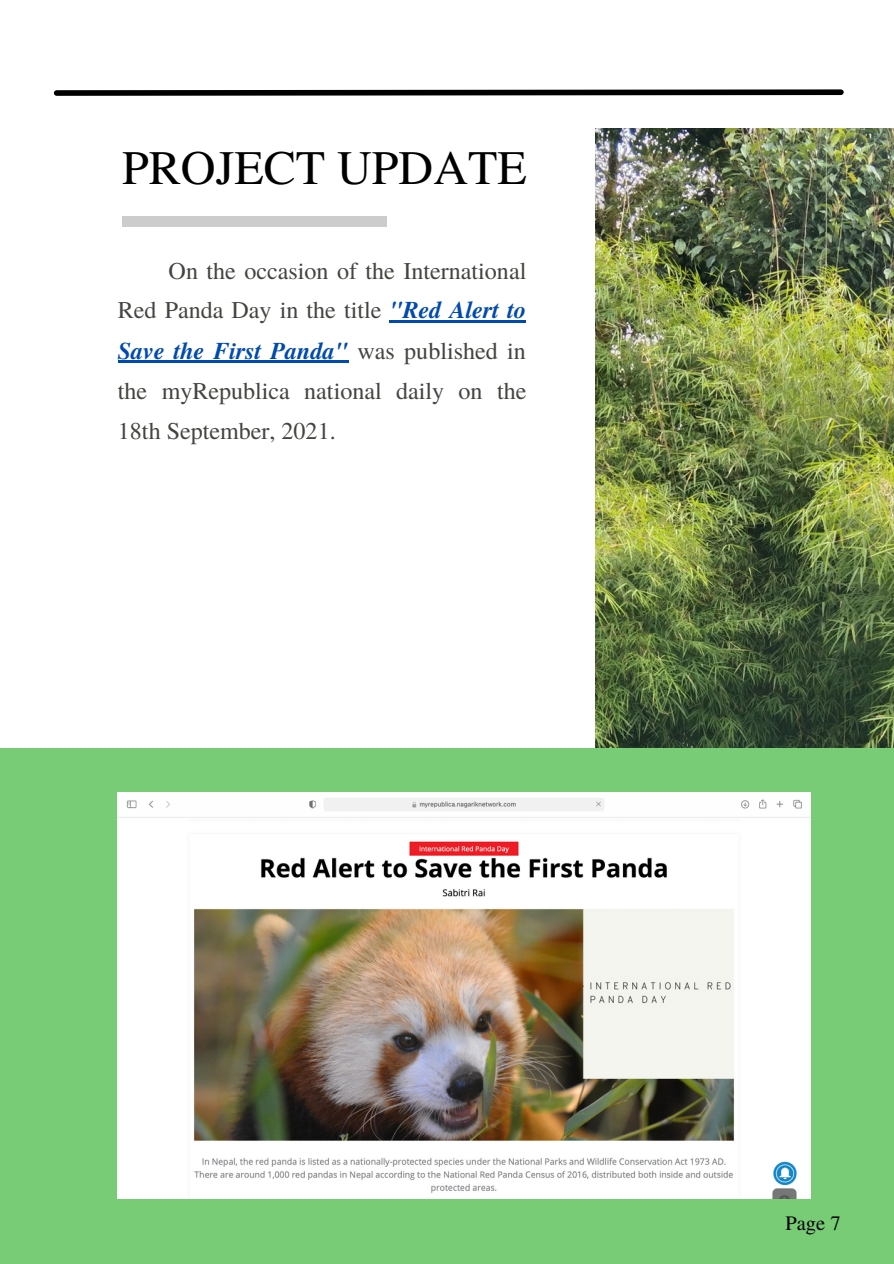
<style>
.page{position:relative;width:894px;height:1264px;background:#fff}
.page>*{position:absolute;margin:0;border:0;box-sizing:border-box;transform-origin:0 0}
.t1{font:48px "Te X Gyre Termes";color:#000}
.t2{font:24px/39.9px "Te X Gyre Termes";color:#444440;text-align:justify}
.t3{font:20.4px "Te X Gyre Termes";color:#000}
.s1{font-weight:700;font-style:italic;color:#004aad}
</style>
<div class="page">
<div style="left:122px;top:216px;width:265px;height:11px;background:#ccc"></div>
<img style="left:595px;top:128px;width:298px;height:619px">
<div style="left:0;top:747px;width:893px;height:516px;background:#78cc76"></div>
<img style="left:118px;top:792px;width:692px;height:406px">
<hr style="left:389px;top:320px;width:137px;height:2px;background:#004aad">
<hr style="left:118px;top:361px;width:230px;height:2px;background:#004aad">
<svg style="left:53px;top:89px;width:791px;height:7px;background:#323232"></svg>
<p class="t1" style="left:122px;top:133px;width:406px">PROJECT UPDATE</p>
<p class="t2" style="left:118px;top:249px;width:410px;text-indent:51px">On the occasion of the International Red Panda Day in the title <span class="s1">"Red Alert to Save the First Panda"</span> was published in the myRepublica national daily on the 18th September, 2021.</p>
<p class="t3" style="left:785px;top:1208px;width:57px">Page 7</p>
</div>
